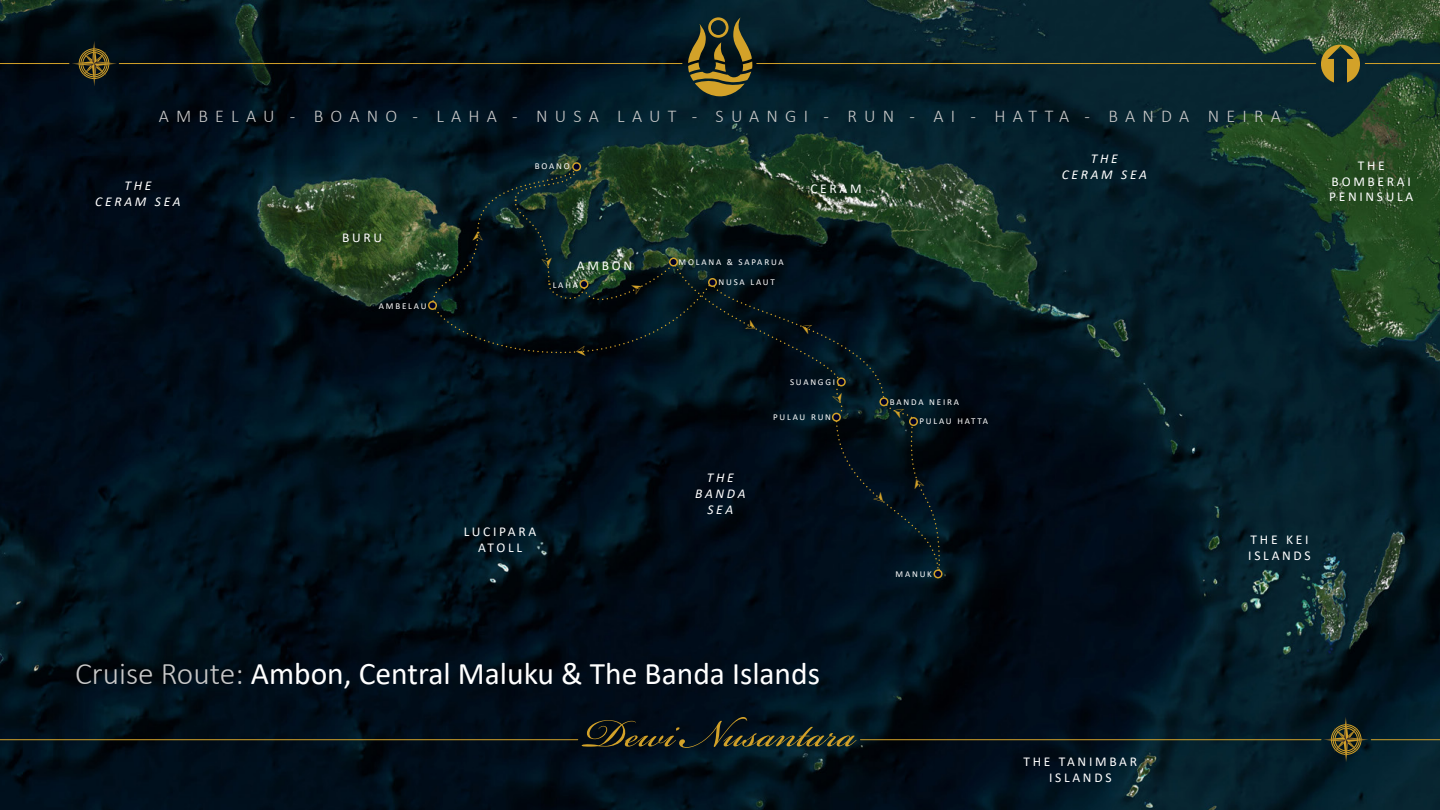
<style>
.page{position:relative;width:1440px;height:810px;background:#fff}
.page>*{position:absolute;margin:0;border:0;box-sizing:border-box;transform-origin:0 0}
.t1{font:61.5px "Bickham Script Pro";color:#d3a229}
.t2{font:31.5px "Calibri";color:#fff}
.t3{font:300 18px "Calibri";letter-spacing:.4em;color:#c8c8c8}
.t4{font:13.5px/15.8px "Calibri";letter-spacing:.2em;color:#fff;text-align:center}
.t5{font:italic 13.5px/15.8px "Calibri";letter-spacing:.2em;color:#fff;text-align:center}
.t6{font:9px/19.7px "Calibri";letter-spacing:.2em;color:#fff}
.s1{font-weight:300;color:#c8c8c8}
</style>
<div class="page">
<img style="left:0;top:0;width:1440px;height:810px">
<svg style="left:934px;top:569px;width:9px;height:9px"></svg>
<svg style="left:428px;top:301px;width:9px;height:9px"></svg>
<svg style="left:572px;top:162px;width:9px;height:9px"></svg>
<hr style="left:119px;top:63px;width:563px;height:1px;background:#d3a229">
<hr style="left:0;top:63px;width:69px;height:1px;background:#d3a229">
<svg style="left:71px;top:41px;width:46px;height:45px;background:#2b2c1c"></svg>
<svg style="left:688px;top:17px;width:65px;height:80px;background:#504d27"></svg>
<hr style="left:0;top:739px;width:578px;height:1px;background:#d3a229">
<hr style="left:1371px;top:739px;width:69px;height:1px;background:#d3a229">
<hr style="left:860px;top:739px;width:461px;height:1px;background:#d3a229">
<svg style="left:1323px;top:717px;width:46px;height:46px;background:#2b3324"></svg>
<hr style="left:757px;top:63px;width:559px;height:1px;background:#d3a229">
<hr style="left:1365px;top:63px;width:75px;height:1px;background:#d3a229">
<svg style="left:430px;top:164px;width:511px;height:413px;background:#07181d"></svg>
<svg style="left:1321px;top:44px;width:39px;height:38px"></svg>
<h3 class="t3" style="left:159px;top:109px;width:1124px">AMBELAU - BOANO - LAHA - NUSA LAUT - SUANGI - RUN - AI - HATTA - BANDA NEIRA</h3>
<p class="t5" style="left:95px;top:179px;width:87px">THE<br>CERAM SEA</p>
<p class="t4" style="left:342px;top:231px;width:42px">BURU</p>
<p class="t6" style="left:379px;top:297px;width:49px">AMBELAU</p>
<p class="t6" style="left:535px;top:157px;width:36px">BOANO</p>
<p class="t4" style="left:577px;top:258px;width:57px">AMBON</p>
<p class="t6" style="left:553px;top:275px;width:27px">LAHA</p>
<p class="t6" style="left:679px;top:253px;width:107px">MOLANA &amp; SAPARUA</p>
<p class="t6" style="left:719px;top:273px;width:58px">NUSA LAUT</p>
<p class="t4" style="left:810px;top:181px;width:53px">CERAM</p>
<p class="t5" style="left:1062px;top:152px;width:87px">THE<br>CERAM SEA</p>
<p class="t4" style="left:1329px;top:159px;width:86px">THE<br>BOMBERAI<br>PENINSULA</p>
<p class="t5" style="left:695px;top:471px;width:52px">THE<br>BANDA<br>SEA</p>
<p class="t6" style="left:790px;top:373px;width:47px">SUANGGI</p>
<p class="t6" style="left:773px;top:408px;width:59px">PULAU RUN</p>
<p class="t6" style="left:920px;top:392px;width:70px;text-indent:-30px">BANDA NEIRA<br>PULAU HATTA</p>
<p class="t4" style="left:464px;top:525px;width:74px">LUCIPARA<br>ATOLL</p>
<p class="t4" style="left:1248px;top:533px;width:64px;text-align:left">THE KEI<br>ISLANDS</p>
<p class="t6" style="left:896px;top:565px;width:38px">MANUK</p>
<h2 class="t2" style="left:75px;top:660px;width:747px"><span class="s1">Cruise Route:</span> Ambon, Central Maluku &amp; The Banda Islands</h2>
<h1 class="t1" style="left:584px;top:689px;width:273px">Dewi Nusantara</h1>
<p class="t4" style="left:1023px;top:755px;width:115px">THE TANIMBAR<br>ISLANDS</p>
</div>
